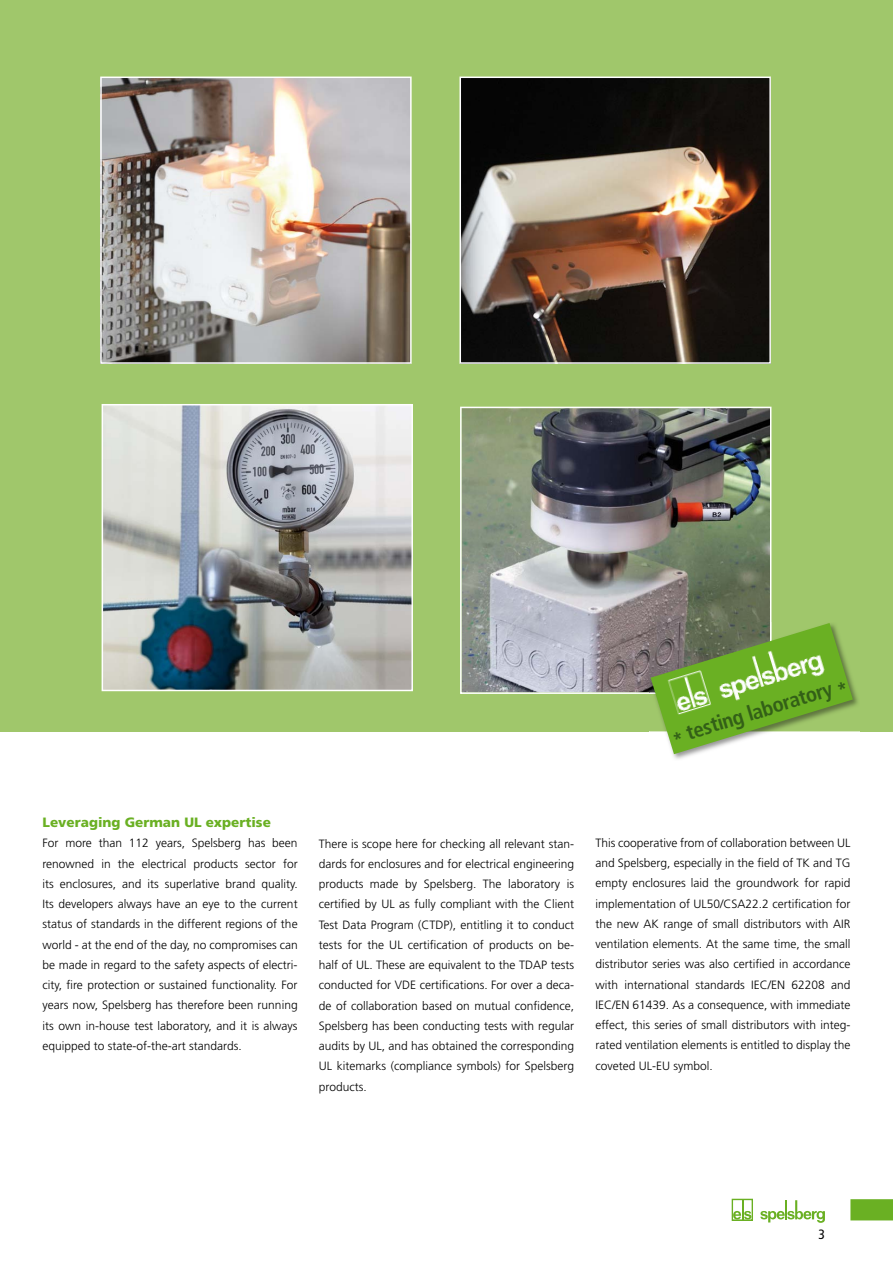
<style>
.page{position:relative;width:893px;height:1263px;background:#fff}
.page>*{position:absolute;margin:0;border:0;box-sizing:border-box;transform-origin:0 0}
.t1{font:700 condensed 21px "Frutiger";color:#336017}
.t2{font:900 13.5px "Frutiger";color:#6ab023}
.t3{font:condensed 13.5px "Frutiger";color:#000}
.t4{font:300 12px/20.2px "Frutiger";color:#000;text-align:justify}
</style>
<div class="page">
<svg style="left:760px;top:1200px;width:65px;height:23px"></svg>
<svg style="left:732px;top:1199px;width:20px;height:21px"></svg>
<svg style="left:850px;top:1199px;width:43px;height:21px"></svg>
<div style="left:0;top:0;width:893px;height:731px;background:#a0c76b"></div>
<img style="left:103px;top:80px;width:306px;height:281px">
<div style="left:100px;top:77px;width:312px;height:287px;border:2px solid #fff"></div>
<img style="left:462px;top:80px;width:306px;height:281px">
<div style="left:459px;top:77px;width:312px;height:287px;border:2px solid #fff"></div>
<img style="left:105px;top:407px;width:305px;height:281px">
<div style="left:102px;top:404px;width:311px;height:287px;border:2px solid #fff"></div>
<img style="left:460px;top:407px;width:311px;height:287px">
<img style="left:649px;top:622px;width:211px;height:137px">
<img style="left:649px;top:622px;width:122px;height:72px">
<svg style="left:651px;top:623px;width:202px;height:131px"></svg>
<img style="left:665px;top:631px;width:166px;height:90px">
<h1 class="t1" style="left:668px;top:725px;width:184px;rotate:-17deg">* testing laboratory *</h1>
<p class="t2" style="left:43px;top:814px;width:230px">Leveraging German UL expertise</p>
<p class="t4" style="left:43px;top:833px;width:257px">For more than 112 years, Spelsberg has been renowned in the electrical products sector for its enclosures, and its superlative brand quality.<br>Its developers always have an eye to the current status of standards in the different regions of the world - at the end of the day, no compromises can be made in regard to the safety aspects of electri&shy;city, fire protection or sustained functionality. For years now, Spelsberg has therefore been running its own in-house test laboratory, and it is always equipped to state-of-the-art standards.</p>
<p class="t4" style="left:319px;top:834px;width:257px">There is scope here for checking all relevant stan&shy;dards for enclosures and for electrical engineering products made by Spelsberg. The laboratory is certified by UL as fully compliant with the Client Test Data Program (CTDP), entitling it to conduct tests for the UL certification of products on be&shy;half of UL. These are equivalent to the TDAP tests conducted for VDE certifications. For over a deca&shy;de of collaboration based on mutual confidence, Spelsberg has been conducting tests with regular audits by UL, and has obtained the corresponding UL kitemarks (compliance symbols) for Spelsberg products.</p>
<p class="t4" style="left:595px;top:833px;width:257px">This cooperative from of collaboration between UL and Spelsberg, especially in the field of TK and TG empty enclosures laid the groundwork for rapid implementation of UL50/CSA22.2 certification for the new AK range of small distributors with AIR ventilation elements. At the same time, the small distributor series was also certified in accordance with international standards IEC/EN 62208 and IEC/EN 61439. As a consequence, with immediate effect, this series of small distributors with integ&shy;rated ventilation elements is entitled to display the coveted UL-EU symbol.</p>
<p class="t3" style="left:818px;top:1226px;width:8px">3</p>
</div>
